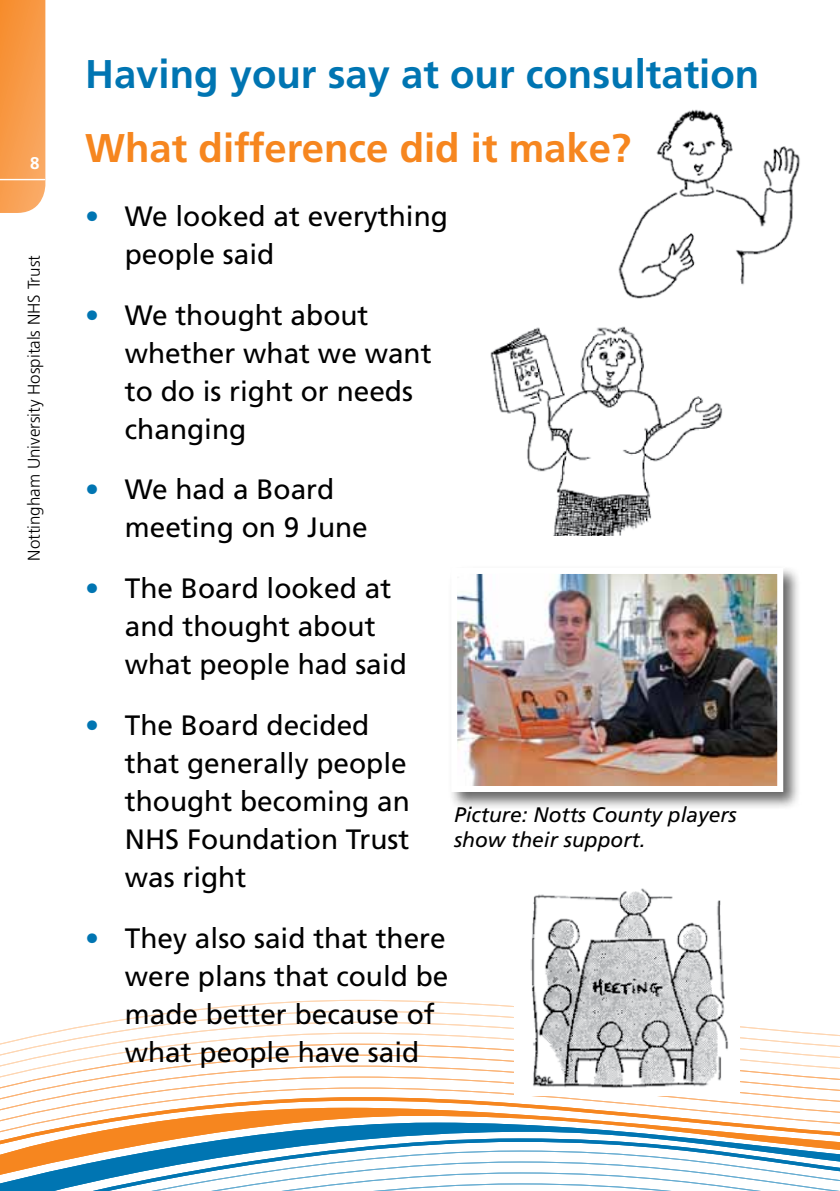
<style>
.page{position:relative;width:840px;height:1191px;background:#fff}
.page>*{position:absolute;margin:0;border:0;box-sizing:border-box;transform-origin:0 0}
.t1{font:700 40px "Frutiger";color:#0075b2}
.t2{font:700 40px "Frutiger";color:#f6861f}
.t3{font:28px/38px "Frutiger";color:#000}
.t4{font:italic 21px/25.2px "Frutiger";color:#000}
.t5{font:300 17px "Frutiger";color:#000}
.t6{font:700 17px "Frutiger";color:#fff}
.s1{color:#0075b2}
</style>
<div class="page">
<svg style="left:0;top:0;width:45px;height:213px;background:#f89d4d"></svg>
<hr style="left:0;top:179px;width:45px;height:1px;background:#fff">
<svg style="left:49px;top:1148px;width:790px;height:43px"></svg>
<svg style="left:0;top:1135px;width:839px;height:13px"></svg>
<svg style="left:0;top:1124px;width:839px;height:11px"></svg>
<svg style="left:0;top:1113px;width:839px;height:11px"></svg>
<svg style="left:0;top:1102px;width:839px;height:11px"></svg>
<svg style="left:0;top:1091px;width:839px;height:11px"></svg>
<svg style="left:0;top:1080px;width:839px;height:11px"></svg>
<svg style="left:0;top:1069px;width:839px;height:11px"></svg>
<svg style="left:0;top:1058px;width:839px;height:11px"></svg>
<svg style="left:0;top:1047px;width:839px;height:11px"></svg>
<svg style="left:0;top:999px;width:839px;height:48px"></svg>
<img style="left:618px;top:109px;width:182px;height:190px">
<img style="left:490px;top:326px;width:233px;height:209px">
<img style="left:514px;top:888px;width:225px;height:207px">
<div style="left:448px;top:565px;width:353px;height:245px;background:#000;opacity:.6"></div>
<img style="left:458px;top:575px;width:317px;height:210px">
<div style="left:451px;top:568px;width:331px;height:224px;border:6px solid #fff"></div>
<p class="t6" style="left:30px;top:153px;width:11px">8</p>
<p class="t5" style="left:24px;top:561px;width:307px;rotate:-90deg">Nottingham University Hospitals NHS Trust</p>
<h1 class="t1" style="left:85px;top:50px;width:675px">Having your say at our consultation</h1>
<h1 class="t2" style="left:85px;top:124px;width:547px">What difference did it make?</h1>
<p class="t3" style="left:125px;top:197px;width:324px;text-indent:-40px"><span class="s1">•</span> We looked at everything people said</p>
<p class="t3" style="left:125px;top:296px;width:308px;text-indent:-40px"><span class="s1">•</span> We thought about whether what we want to do is right or needs changing</p>
<p class="t3" style="left:125px;top:470px;width:244px;text-indent:-40px"><span class="s1">•</span> We had a Board meeting on 9 June</p>
<p class="t3" style="left:125px;top:569px;width:283px;text-indent:-40px"><span class="s1">•</span> The Board looked at and thought about what people had said</p>
<p class="t3" style="left:125px;top:706px;width:286px;text-indent:-40px"><span class="s1">•</span> The Board decided that generally people thought becoming an<br>NHS Foundation Trust was right</p>
<p class="t3" style="left:125px;top:918px;width:325px;text-indent:-40px"><span class="s1">•</span> They also said that there were plans that could be made better because of what people have said</p>
<p class="t4" style="left:454px;top:801px;width:284px">Picture: Notts County players show their support.</p>
</div>
